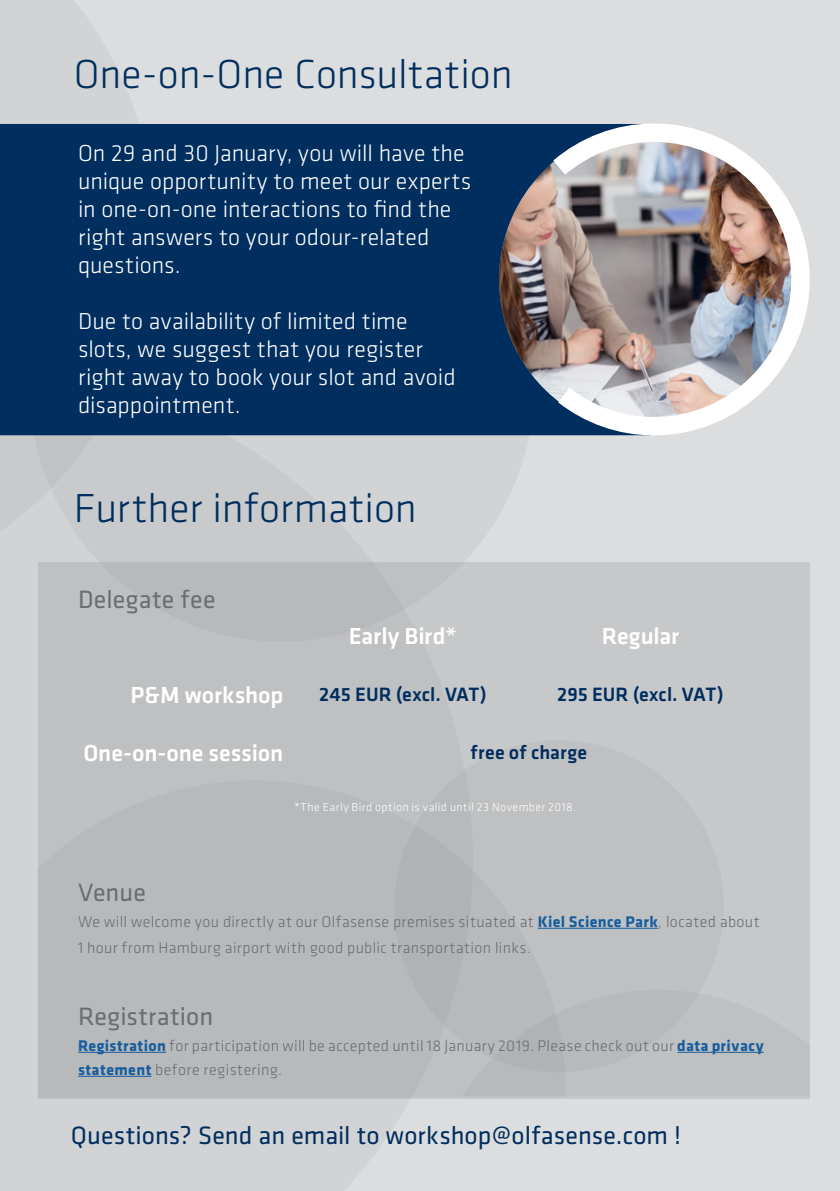
<style>
.page{position:relative;width:840px;height:1191px;background:#fff}
.page>*{position:absolute;margin:0;border:0;box-sizing:border-box;transform-origin:0 0}
.t1{font:300 42px "Klavika Basic";color:#002e5e}
.t2{font:26px "Klavika Basic";color:#002e5e}
.t3{font:26px "Klavika Basic";letter-spacing:.005em;color:#6c6d70}
.t4{font:300 24px/28px "Klavika Basic";letter-spacing:.005em;color:#fff}
.Adresse{font:500 24px "Klavika Basic";letter-spacing:-.005em;color:#fff}
.Adresse-2{font:500 20px "Klavika Basic";letter-spacing:.005em;color:#002e5e}
.t5{font:300 16px/26px "Klavika Basic";letter-spacing:.025em;color:#6c6d70}
.t6{font:300 12px "Klavika Basic";letter-spacing:.035em;color:#fff}
.s1{font-weight:700;color:#175d9e}
</style>
<div class="page">
<div style="left:0;top:0;width:839px;height:1191px;background:#dcdddf"></div>
<svg style="left:0;top:0;width:139px;height:124px;fill:#d1d3d5"></svg>
<svg style="left:0;top:435px;width:472px;height:756px;fill:#d1d3d5"></svg>
<div style="left:0;top:124px;width:532px;height:311px;background:#002e5e"></div>
<img style="left:498px;top:125px;width:34px;height:296px">
<img style="left:532px;top:123px;width:278px;height:313px">
<div style="left:38px;top:562px;width:770px;height:536px;background:linear-gradient(to right,#babcbe,#c9cacc)"></div>
<div style="left:565px;top:990px;width:244px;height:106px;background:#bfc0c2"></div>
<div style="left:394px;top:740px;width:329px;height:332px;background:#bfc0c2;border-radius:50%"></div>
<div style="left:38px;top:780px;width:527px;height:317px;background:#b7b9bb"></div>
<hr style="left:537px;top:928px;width:121px;height:1px;background:#175d9e">
<hr style="left:78px;top:1052px;width:88px;height:1px;background:#175d9e">
<hr style="left:676px;top:1052px;width:87px;height:1px;background:#175d9e">
<hr style="left:78px;top:1076px;width:73px;height:1px;background:#175d9e">
<h3 class="t1" style="left:74px;top:49px;width:440px">One-on-One Consultation</h3>
<p class="t4" style="left:78px;top:138px;width:394px">On 29 and 30 January, you will have the unique opportunity to meet our experts in one-on-one interactions to find the right answers to your odour-related questions.</p>
<p class="t4" style="left:78px;top:306px;width:379px">Due to availability of limited time slots, we suggest that you register right away to book your slot and avoid disappointment.</p>
<h3 class="t1" style="left:74px;top:483px;width:344px">Further information</h3>
<h3 class="t3" style="left:78px;top:582px;width:139px">Delegate fee</h3>
<p class="Adresse" style="left:348px;top:620px;width:110px">Early Bird*</p>
<p class="Adresse" style="left:601px;top:620px;width:79px">Regular</p>
<p class="Adresse" style="left:130px;top:678px;width:154px">P&amp;M workshop</p>
<p class="Adresse-2" style="left:319px;top:681px;width:169px">245 EUR (excl. VAT)</p>
<p class="Adresse-2" style="left:556px;top:681px;width:168px">295 EUR (excl. VAT)</p>
<p class="Adresse" style="left:83px;top:736px;width:201px">One-on-one session</p>
<p class="Adresse-2" style="left:470px;top:739px;width:118px">free of charge</p>
<p class="t6" style="left:294px;top:800px;width:283px">*The Early Bird option is valid until 23 November 2018.</p>
<h3 class="t3" style="left:78px;top:875px;width:69px">Venue</h3>
<h3 class="t5" style="left:78px;top:908px;width:682px">We will welcome you directly at our Olfasense premises situated at <span class="s1">Kiel Science Park</span>, located about<br>1 hour from Hamburg airport with good public transportation links.</h3>
<h3 class="t3" style="left:78px;top:999px;width:137px">Registration</h3>
<p class="t5" style="left:78px;top:1033px;width:686px;line-height:24px"><span class="s1">Registration</span> for participation will be accepted until 18 January 2019. Please check out our <span class="s1">data privacy statement</span> before registering.</p>
<h4 class="t2" style="left:71px;top:1118px;width:611px">Questions? Send an email to workshop@olfasense.com !</h4>
</div>
